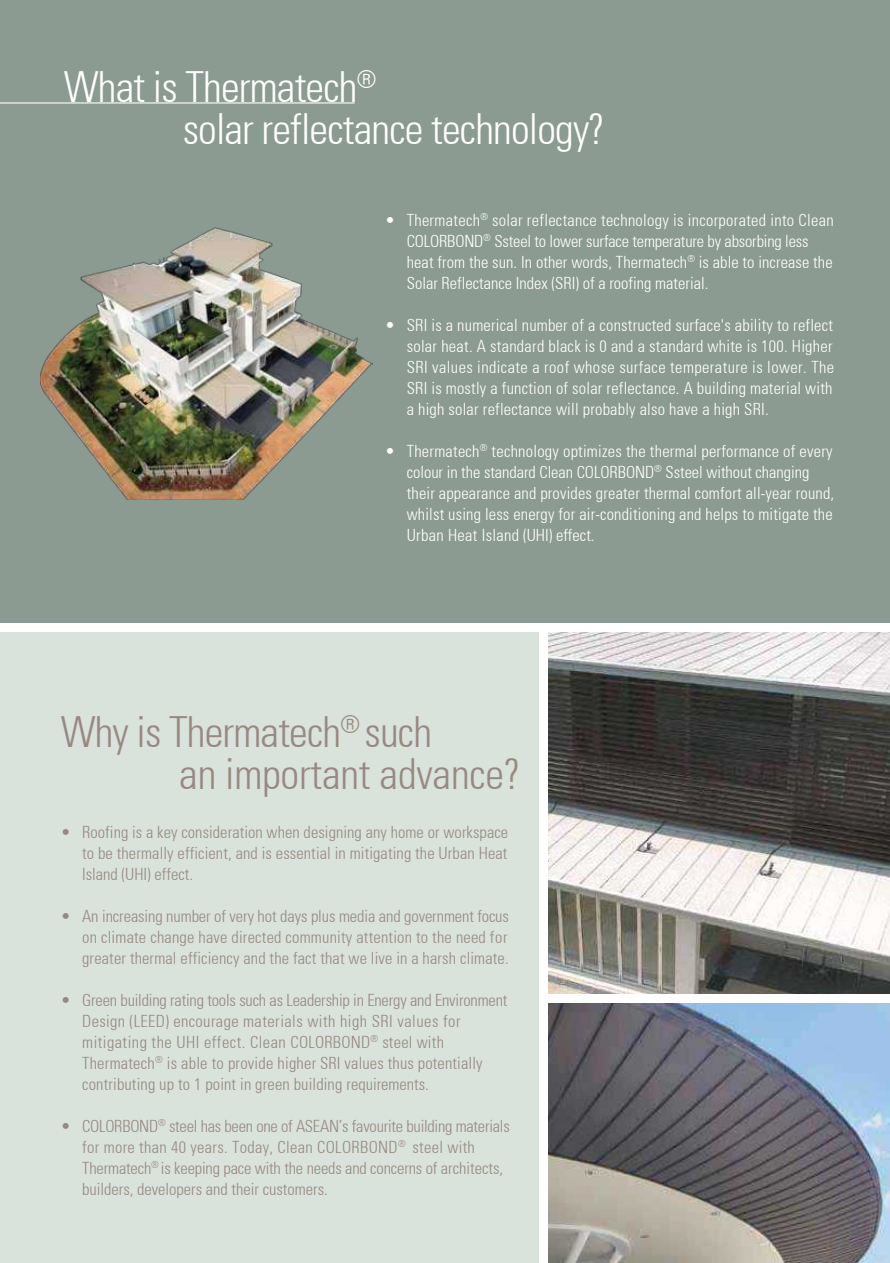
<style>
.page{position:relative;width:890px;height:1263px;background:#fff}
.page>*{position:absolute;margin:0;border:0;box-sizing:border-box;transform-origin:0 0}
.t1{font:300 condensed 42px/42px "Univers";letter-spacing:-.02em;color:#fff}
.t2{font:300 condensed 42px/42px "Univers";letter-spacing:-.015em;color:#978981}
.t3{font:300 condensed 16.5px/21px "Univers";letter-spacing:.01em;color:#fff}
.t4{font:300 condensed 16.5px/21px "Univers";color:#978981;text-align:justify}
.t5{font:300 condensed 16.5px/21px "Univers";letter-spacing:.01em;color:#968880}
.s1{color:#968880}
</style>
<div class="page">
<div style="left:0;top:0;width:889px;height:631px;background:#8b9b92"></div>
<div style="left:0;top:631px;width:889px;height:632px;background:#d9e2db"></div>
<img style="left:548px;top:1002px;width:341px;height:261px">
<img style="left:547px;top:633px;width:342px;height:361px">
<div style="left:538px;top:631px;width:9px;height:632px;background:#fff"></div>
<div style="left:540px;top:994px;width:349px;height:8px;background:#fff"></div>
<div style="left:0;top:623px;width:889px;height:8px;background:#fff"></div>
<hr style="left:0;top:102px;width:354px;height:2px;background:#fff">
<img style="left:40px;top:227px;width:332px;height:273px">
<h1 class="t1" style="left:183px;top:70px;width:423px;text-indent:-119px">What is Thermatech<sup>®<br></sup>solar reflectance technology?</h1>
<p class="t3" style="left:407px;top:209px;width:428px;text-indent:-21px">• Thermatech<sup>®</sup> solar reflectance technology is incorporated into Clean COLORBOND<sup>®</sup> Ssteel to lower surface temperature by absorbing less heat from the sun. In other words, Thermatech<sup>®</sup> is able to increase the Solar Reflectance Index (SRI) of a roofing material.</p>
<p class="t3" style="left:407px;top:314px;width:429px;text-align:justify;text-indent:-21px">• SRI is a numerical number of a constructed surface's ability to reflect solar heat. A standard black is 0 and a standard white is 100. Higher SRI values indicate a roof whose surface temperature is lower. The SRI is mostly a function of solar reflectance. A building material with a high solar reflectance will probably also have a high SRI.</p>
<p class="t3" style="left:407px;top:440px;width:429px;text-indent:-22px">• Thermatech<sup>®</sup> technology optimizes the thermal performance of every colour in the standard Clean COLORBOND<sup>®</sup> Ssteel without changing their appearance and provides greater thermal comfort all-year round, whilst using less energy for air-conditioning and helps to mitigate the Urban Heat Island (UHI) effect.</p>
<h1 class="t2" style="left:179px;top:714px;width:342px;text-indent:-118px">Why is Thermatech<sup>®</sup> such<br>an important advance?</h1>
<p class="t4" style="left:82px;top:821px;width:427px;text-indent:-21px">• Roofing is a key consideration when designing any home or workspace to be thermally efficient, and is essential in mitigating the Urban Heat Island (UHI) effect.</p>
<p class="t4" style="left:82px;top:905px;width:428px;text-indent:-22px">• An increasing number of very hot days plus media and government focus on climate change have directed community attention to the need for greater thermal efficiency and the fact that we live in a harsh climate.</p>
<p class="t5" style="left:82px;top:989px;width:427px;text-indent:-21px">• Green building rating tools such as Leadership in Energy and Environment Design (LEED) encourage materials with high SRI values for mitigating the UHI effect. Clean COLORBOND<sup>®</sup> steel with Thermatech<sup>®</sup> is able to provide higher SRI values thus potentially contributing up to 1 point in green building requirements.</p>
<p class="t4" style="left:82px;top:1115px;width:429px;text-align:left;text-indent:-21px">• COLORBOND<sup>®</sup> steel has been one of ASEAN’s favourite building materials for more than 40 years. Today, <span class="s1">Clean COLORBOND</span><sup>®</sup> steel with Thermatech<sup>®</sup> is keeping pace with the needs and concerns of architects, builders, developers and their customers.</p>
</div>
